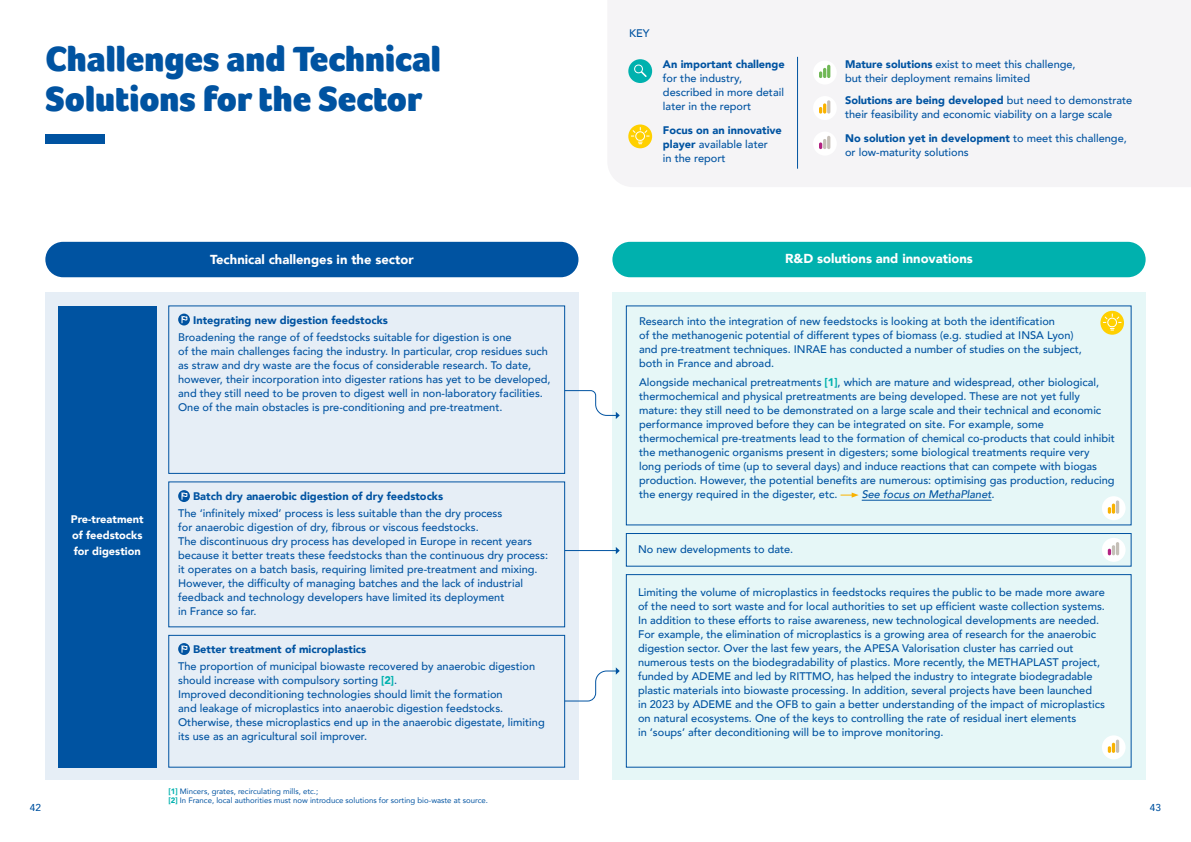
<style>
.page{position:relative;width:1191px;height:842px;background:#fff}
.page>*{position:absolute;margin:0;border:0;box-sizing:border-box;transform-origin:0 0}
.t1{font:900 36px/40px "Foco";color:#0053a1}
.t2{font:900 13px "Avenir";color:#fff}
.t3{font:500 11px/14px "Avenir";color:#0053a1}
.t4{font:900 11px/14px "Avenir";color:#0053a1}
.t5{font:900 11px/16px "Avenir";color:#fff;text-align:justify}
.t6{font:italic 500 11px "Avenir";color:#0053a1}
.t7{font:500 10px "Avenir";color:#0053a1}
.t8{font:7.8px/9.3px "Avenir";color:#0053a1}
.s1{font-weight:900;color:#00b1ae}
.s2{font-weight:500}
.s3{font-weight:900}
</style>
<div class="page">
<div style="left:45px;top:292px;width:533px;height:488px;background:#e6eef6"></div>
<div style="left:612px;top:292px;width:533px;height:488px;background:#e6f7f7"></div>
<svg style="left:178px;top:314px;width:12px;height:11px"></svg>
<svg style="left:182px;top:316px;width:5px;height:7px"></svg>
<hr style="left:861px;top:500px;width:130px;height:1px;background:#0053a1">
<svg style="left:840px;top:492px;width:18px;height:6px"></svg>
<div style="left:168px;top:306px;width:397px;height:168px;border:1px solid #0053a1"></div>
<div style="left:58px;top:306px;width:99px;height:461px;background:#0053a1"></div>
<svg style="left:178px;top:490px;width:12px;height:12px"></svg>
<svg style="left:182px;top:493px;width:5px;height:6px"></svg>
<svg style="left:178px;top:643px;width:12px;height:12px"></svg>
<svg style="left:182px;top:646px;width:5px;height:6px"></svg>
<div style="left:168px;top:635px;width:397px;height:132px;border:1px solid #0053a1"></div>
<div style="left:1101px;top:496px;width:24px;height:24px;background:#fff;border-radius:50%"></div>
<svg style="left:1115px;top:500px;width:4px;height:14px"></svg>
<svg style="left:1111px;top:503px;width:4px;height:11px"></svg>
<svg style="left:1107px;top:507px;width:4px;height:7px"></svg>
<div style="left:626px;top:533px;width:505px;height:33px;border:1px solid #0053a1"></div>
<div style="left:1101px;top:538px;width:24px;height:24px;background:#fff;border-radius:50%"></div>
<svg style="left:1115px;top:542px;width:4px;height:13px"></svg>
<svg style="left:1111px;top:545px;width:4px;height:10px"></svg>
<svg style="left:1107px;top:549px;width:4px;height:6px"></svg>
<div style="left:626px;top:574px;width:505px;height:193px;border:1px solid #0053a1"></div>
<svg style="left:1100px;top:311px;width:24px;height:24px"></svg>
<svg style="left:1103px;top:314px;width:18px;height:17px"></svg>
<div style="left:612px;top:242px;width:533px;height:35px;background:#00b1ae;border-radius:18px"></div>
<svg style="left:564px;top:390px;width:56px;height:29px"></svg>
<svg style="left:564px;top:667px;width:56px;height:34px"></svg>
<hr style="left:565px;top:550px;width:51px;height:1px;background:#0053a1">
<svg style="left:616px;top:547px;width:4px;height:7px"></svg>
<div style="left:1101px;top:735px;width:24px;height:24px;background:#fff;border-radius:50%"></div>
<svg style="left:1115px;top:740px;width:4px;height:13px"></svg>
<svg style="left:1111px;top:743px;width:4px;height:10px"></svg>
<svg style="left:1107px;top:746px;width:4px;height:7px"></svg>
<div style="left:45px;top:134px;width:60px;height:9px;background:#0053a1"></div>
<div style="left:45px;top:242px;width:533px;height:35px;background:#0053a1;border-radius:18px"></div>
<div style="left:608px;top:0;width:583px;height:187px;background:#f5f4f6"></div>
<div style="left:813px;top:61px;width:23px;height:24px;background:#fff;border-radius:50%"></div>
<svg style="left:819px;top:65px;width:11px;height:13px"></svg>
<div style="left:813px;top:96px;width:23px;height:24px;background:#fff;border-radius:50%"></div>
<hr style="left:827px;top:100px;width:3px;height:14px;background:#c5bfb7;border-radius:2px">
<svg style="left:819px;top:103px;width:7px;height:11px"></svg>
<div style="left:813px;top:132px;width:23px;height:24px;background:#fff;border-radius:50%"></div>
<svg style="left:819px;top:136px;width:11px;height:13px"></svg>
<hr style="left:797px;top:57px;width:1px;height:112px;background:#0053a1">
<div style="left:628px;top:59px;width:24px;height:24px;background:#00b1ae;border-radius:50%"></div>
<svg style="left:634px;top:64px;width:12px;height:13px"></svg>
<svg style="left:628px;top:124px;width:24px;height:24px"></svg>
<svg style="left:631px;top:127px;width:18px;height:17px"></svg>
<h1 class="t1" style="left:45px;top:39px;width:397px">Challenges and Technical<br>Solutions for the Sector</h1>
<p class="t2" style="left:210px;top:248px;width:205px">Technical challenges in the sector</p>
<p class="t5" style="left:71px;top:510px;width:74px">Pre-treatment of feedstocks for digestion</p>
<p class="t4" style="left:193px;top:313px;width:196px">Integrating new digestion feedstocks</p>
<p class="t3" style="left:178px;top:329px;width:374px">Broadening the range of of feedstocks suitable for digestion is one<br>of the main challenges facing the industry. In particular, crop residues such as straw and dry waste are the focus of considerable research. To date, however, their incorporation into digester rations has yet to be developed, and they still need to be proven to digest well in non-laboratory facilities.<br>One of the main obstacles is pre-conditioning and pre-treatment.</p>
<p class="t4" style="left:193px;top:489px;width:251px">Batch dry anaerobic digestion of dry feedstocks</p>
<p class="t3" style="left:178px;top:506px;width:371px">The ʻinfinitely mixedʼ process is less suitable than the dry process<br>for anaerobic digestion of dry, fibrous or viscous feedstocks.<br>The discontinuous dry process has developed in Europe in recent years because it better treats these feedstocks than the continuous dry process: it operates on a batch basis, requiring limited pre-treatment and mixing.<br>However, the difficulty of managing batches and the lack of industrial feedback and technology developers have limited its deployment<br>in France so far.</p>
<p class="t4" style="left:193px;top:642px;width:175px">Better treatment of microplastics</p>
<p class="t3" style="left:178px;top:659px;width:368px">The proportion of municipal biowaste recovered by anaerobic digestion should increase with compulsory sorting <span class="s1">[2]</span>.<br>Improved deconditioning technologies should limit the formation<br>and leakage of microplastics into anaerobic digestion feedstocks.<br>Otherwise, these microplastics end up in the anaerobic digestate, limiting its use as an agricultural soil improver.</p>
<p class="t3" style="left:629px;top:26px;width:22px">KEY</p>
<p class="t4" style="left:663px;top:57px;width:123px">An important challenge</p>
<p class="t3" style="left:663px;top:70px;width:123px">for the industry, described in more detail later in the report</p>
<p class="t4" style="left:663px;top:123px;width:120px">Focus on an innovative player <span class="s2">available later<br>in the report</span></p>
<p class="t3" style="left:845px;top:56px;width:232px"><span class="s3">Mature solutions</span> exist to meet this challenge, but their deployment remains limited</p>
<p class="t3" style="left:845px;top:93px;width:289px"><span class="s3">Solutions are being developed</span> but need to demonstrate their feasibility and economic viability on a large scale</p>
<p class="t3" style="left:845px;top:130px;width:283px"><span class="s3">No solution yet in development</span> to meet this challenge, or low-maturity solutions</p>
<p class="t2" style="left:785px;top:247px;width:189px">R&amp;D solutions and innovations</p>
<p class="t3" style="left:639px;top:313px;width:444px">Research into the integration of new feedstocks is looking at both the identification<br>of the methanogenic potential of different types of biomass (e.g. studied at INSA Lyon) and pre-treatment techniques. INRAE has conducted a number of studies on the subject, both in France and abroad.</p>
<p class="t3" style="left:639px;top:375px;width:477px">Alongside mechanical pretreatments <span class="s1">[1]</span>, which are mature and widespread, other biological, thermochemical and physical pretreatments are being developed. These are not yet fully mature: they still need to be demonstrated on a large scale and their technical and economic performance improved before they can be integrated on site. For example, some thermochemical pre-treatments lead to the formation of chemical co-products that could inhibit the methanogenic organisms present in digesters; some biological treatments require very<br>long periods of time (up to several days) and induce reactions that can compete with biogas production. However, the potential benefits are numerous: optimising gas production, reducing the energy required in the digester, etc.</p>
<p class="t6" style="left:861px;top:488px;width:134px">See focus on MethaPlanet.</p>
<p class="t3" style="left:638px;top:542px;width:157px">No new developments to date.</p>
<p class="t3" style="left:638px;top:584px;width:468px">Limiting the volume of microplastics in feedstocks requires the public to be made more aware of the need to sort waste and for local authorities to set up efficient waste collection systems.<br>In addition to these efforts to raise awareness, new technological developments are needed.<br>For example, the elimination of microplastics is a growing area of research for the anaerobic digestion sector. Over the last few years, the APESA Valorisation cluster has carried out numerous tests on the biodegradability of plastics. More recently, the METHAPLAST project, funded by ADEME and led by RITTMO, has helped the industry to integrate biodegradable plastic materials into biowaste processing. In addition, several projects have been launched<br>in 2023 by ADEME and the OFB to gain a better understanding of the impact of microplastics on natural ecosystems. One of the keys to controlling the rate of residual inert elements<br>in ʻsoupsʼ after deconditioning will be to improve monitoring.</p>
<p class="t8" style="left:168px;top:786px;width:321px"><span class="s1">[1]</span> Mincers, grates, recirculating mills, etc.;<br><span class="s1">[2]</span> In France, local authorities must now introduce solutions for sorting bio-waste at source.</p>
<p class="t7" style="left:30px;top:799px;width:13px">42</p>
<p class="t7" style="left:1149px;top:799px;width:13px">43</p>
</div>
